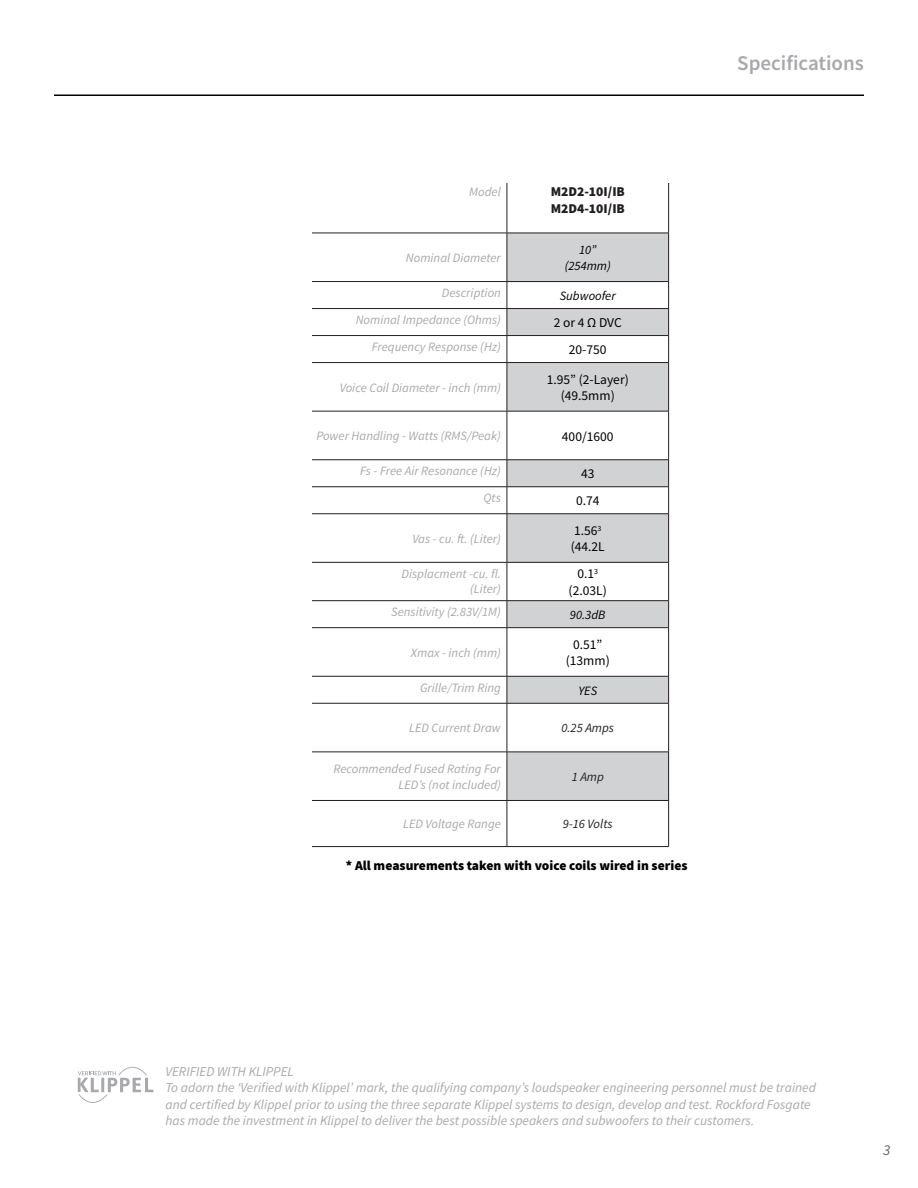
<style>
.page{position:relative;width:918px;height:1188px;background:#fff}
.page>*{position:absolute;margin:0;border:0;box-sizing:border-box;transform-origin:0 0}
.Page_Header{font:600 21px "Source Sans Pro";color:#a8a9ad}
.t1{font:italic 15px "Source Sans Pro";color:#6b6360}
.Body{font:italic 13.5px/16.2px "Source Sans Pro";color:#a8a9ad}
.Body-2{font:13.5px "Source Sans Pro";color:#000}
.Body-3{font:900 13.5px "Source Sans Pro";color:#000}
.Sub_Header{font:900 13.5px/16.2px "Source Sans Pro";color:#231f20}
.Body-4{font:italic 12.75px/15.3px "Source Sans Pro";color:#a8a9ad;text-align:right}
.Body-5{font:italic 12.75px/15.3px "Source Sans Pro";color:#000;text-align:center}
.Body-6{font:italic 12.75px "Source Sans Pro";color:#231f20}
</style>
<div class="page">
<hr style="left:54px;top:94px;width:810px;height:2px;background:#000">
<svg style="left:78px;top:1067px;width:75px;height:36px"></svg>
<svg style="left:508px;top:234px;width:160px;height:469px;fill:#d1d2d4"></svg>
<div style="left:507px;top:752px;width:162px;height:48px;background:#d1d2d4"></div>
<hr style="left:507px;top:180px;width:1px;height:53px;background:#231f20">
<hr style="left:668px;top:180px;width:1px;height:53px;background:#231f20">
<hr style="left:310px;top:233px;width:197px;height:1px;background:#231f20">
<hr style="left:507px;top:233px;width:162px;height:1px;background:#231f20">
<hr style="left:507px;top:233px;width:1px;height:48px;background:#231f20">
<hr style="left:668px;top:233px;width:1px;height:48px;background:#231f20">
<hr style="left:310px;top:281px;width:197px;height:1px;background:#231f20">
<hr style="left:507px;top:281px;width:162px;height:1px;background:#231f20">
<hr style="left:310px;top:308px;width:197px;height:1px;background:#231f20">
<hr style="left:507px;top:308px;width:162px;height:1px;background:#231f20">
<hr style="left:310px;top:335px;width:197px;height:1px;background:#231f20">
<hr style="left:507px;top:335px;width:162px;height:1px;background:#231f20">
<svg style="left:507px;top:282px;width:1px;height:80px"></svg>
<svg style="left:668px;top:282px;width:1px;height:80px"></svg>
<hr style="left:310px;top:362px;width:197px;height:1px;background:#231f20">
<hr style="left:507px;top:362px;width:162px;height:1px;background:#231f20">
<hr style="left:507px;top:363px;width:1px;height:48px;background:#231f20">
<hr style="left:668px;top:363px;width:1px;height:48px;background:#231f20">
<hr style="left:310px;top:411px;width:197px;height:1px;background:#231f20">
<hr style="left:507px;top:411px;width:162px;height:1px;background:#231f20">
<hr style="left:507px;top:411px;width:1px;height:49px;background:#231f20">
<hr style="left:668px;top:411px;width:1px;height:49px;background:#231f20">
<hr style="left:310px;top:459px;width:197px;height:1px;background:#231f20">
<hr style="left:507px;top:459px;width:162px;height:1px;background:#231f20">
<hr style="left:310px;top:486px;width:197px;height:1px;background:#231f20">
<hr style="left:507px;top:486px;width:162px;height:1px;background:#231f20">
<svg style="left:507px;top:460px;width:1px;height:53px"></svg>
<svg style="left:668px;top:460px;width:1px;height:53px"></svg>
<hr style="left:310px;top:513px;width:197px;height:1px;background:#231f20">
<hr style="left:507px;top:513px;width:162px;height:1px;background:#231f20">
<hr style="left:507px;top:514px;width:1px;height:48px;background:#231f20">
<hr style="left:668px;top:514px;width:1px;height:48px;background:#231f20">
<hr style="left:310px;top:562px;width:197px;height:1px;background:#231f20">
<hr style="left:507px;top:562px;width:162px;height:1px;background:#231f20">
<hr style="left:507px;top:563px;width:1px;height:37px;background:#231f20">
<hr style="left:668px;top:563px;width:1px;height:37px;background:#231f20">
<hr style="left:310px;top:600px;width:197px;height:1px;background:#231f20">
<hr style="left:507px;top:600px;width:162px;height:1px;background:#231f20">
<svg style="left:507px;top:601px;width:1px;height:26px"></svg>
<svg style="left:668px;top:601px;width:1px;height:26px"></svg>
<hr style="left:310px;top:627px;width:197px;height:1px;background:#231f20">
<hr style="left:507px;top:627px;width:162px;height:1px;background:#231f20">
<hr style="left:507px;top:628px;width:1px;height:48px;background:#231f20">
<hr style="left:668px;top:628px;width:1px;height:48px;background:#231f20">
<hr style="left:310px;top:676px;width:197px;height:1px;background:#231f20">
<hr style="left:507px;top:676px;width:162px;height:1px;background:#231f20">
<svg style="left:507px;top:676px;width:1px;height:27px"></svg>
<svg style="left:668px;top:676px;width:1px;height:27px"></svg>
<hr style="left:310px;top:703px;width:197px;height:1px;background:#231f20">
<hr style="left:507px;top:703px;width:162px;height:1px;background:#231f20">
<hr style="left:507px;top:703px;width:1px;height:49px;background:#231f20">
<hr style="left:668px;top:703px;width:1px;height:49px;background:#231f20">
<hr style="left:310px;top:752px;width:197px;height:1px;background:#231f20">
<hr style="left:507px;top:752px;width:162px;height:1px;background:#231f20">
<hr style="left:507px;top:752px;width:1px;height:48px;background:#231f20">
<hr style="left:668px;top:752px;width:1px;height:48px;background:#231f20">
<hr style="left:310px;top:800px;width:197px;height:1px;background:#231f20">
<hr style="left:507px;top:800px;width:162px;height:1px;background:#231f20">
<hr style="left:507px;top:801px;width:1px;height:45px;background:#231f20">
<hr style="left:668px;top:801px;width:1px;height:45px;background:#231f20">
<hr style="left:310px;top:846px;width:197px;height:1px;background:#231f20">
<hr style="left:507px;top:846px;width:162px;height:1px;background:#231f20">
<div style="left:228px;top:178px;width:530px;height:5px;background:#fff"></div>
<hr style="left:308px;top:181px;width:4px;height:673px;background:#fff">
<p class="Body-4" style="left:469px;top:184px;width:33px">Model</p>
<p class="Sub_Header" style="left:551px;top:184px;width:76px">M2D2-10I/IB<br>M2D4-10I/IB</p>
<p class="Body-4" style="left:406px;top:250px;width:96px">Nominal Diameter</p>
<p class="Body-5" style="left:565px;top:242px;width:48px">10” (254mm)</p>
<p class="Body-4" style="left:442px;top:285px;width:60px">Description</p>
<p class="Body-5" style="left:560px;top:288px;width:57px">Subwoofer</p>
<p class="Body-4" style="left:356px;top:312px;width:147px">Nominal Impedance (Ohms)</p>
<p class="Body-2" style="left:554px;top:314px;width:70px">2 or 4 Ω DVC</p>
<p class="Body-4" style="left:372px;top:339px;width:131px">Frequency Response (Hz)</p>
<p class="Body-2" style="left:569px;top:341px;width:39px">20-750</p>
<p class="Body-4" style="left:340px;top:380px;width:163px">Voice Coil Diameter - inch (mm)</p>
<p class="Body-2" style="left:547px;top:371px;width:84px">1.95” (2-Layer)</p>
<p class="Body-2" style="left:561px;top:387px;width:56px">(49.5mm)</p>
<p class="Body-4" style="left:316px;top:428px;width:186px">Power Handling - Watts (RMS/Peak)</p>
<p class="Body-2" style="left:562px;top:427px;width:53px">400/1600</p>
<p class="Body-4" style="left:360px;top:463px;width:142px">Fs - Free Air Resonance (Hz)</p>
<p class="Body-2" style="left:581px;top:465px;width:15px">43</p>
<p class="Body-4" style="left:484px;top:490px;width:19px">Qts</p>
<p class="Body-2" style="left:576px;top:492px;width:25px">0.74</p>
<p class="Body-4" style="left:412px;top:531px;width:90px">Vas - cu. ft. (Liter)</p>
<p class="Body-2" style="left:574px;top:522px;width:29px">1.56<sup>3</sup></p>
<p class="Body-2" style="left:571px;top:538px;width:36px">(44.2L</p>
<p class="Body-4" style="left:402px;top:566px;width:101px">Displacment -cu. fl. (Liter)</p>
<p class="Body-2" style="left:577px;top:565px;width:22px">0.1<sup>3</sup></p>
<p class="Body-2" style="left:569px;top:582px;width:40px">(2.03L)</p>
<p class="Body-4" style="left:391px;top:604px;width:111px">Sensitivity (2.83V/1M)</p>
<p class="Body-5" style="left:570px;top:607px;width:37px">90.3dB</p>
<p class="Body-4" style="left:411px;top:645px;width:92px">Xmax - inch (mm)</p>
<p class="Body-2" style="left:573px;top:636px;width:31px">0.51”</p>
<p class="Body-2" style="left:566px;top:652px;width:45px">(13mm)</p>
<p class="Body-4" style="left:420px;top:680px;width:82px">Grille/Trim Ring</p>
<p class="Body-5" style="left:578px;top:683px;width:20px">YES</p>
<p class="Body-4" style="left:409px;top:720px;width:93px">LED Current Draw</p>
<p class="Body-6" style="left:561px;top:720px;width:54px">0.25 Amps</p>
<p class="Body-4" style="left:333px;top:761px;width:169px">Recommended Fused Rating For<br>LED’s (not included)</p>
<p class="Body-6" style="left:572px;top:769px;width:34px">1 Amp</p>
<p class="Body-4" style="left:403px;top:816px;width:99px">LED Voltage Range</p>
<p class="Body-6" style="left:563px;top:816px;width:51px">9-16 Volts</p>
<p class="Body-3" style="left:346px;top:856px;width:343px">* All measurements taken with voice coils wired in series</p>
<p class="Page_Header" style="left:737px;top:49px;width:128px">Specifications</p>
<p class="Body" style="left:165px;top:1064px;width:652px">VERIFIED WITH KLIPPEL<br>To adorn the ‘Verified with Klippel’ mark, the qualifying company’s loudspeaker engineering personnel must be trained and certified by Klippel prior to using the three separate Klippel systems to design, develop and test. Rockford Fosgate has made the investment in Klippel to deliver the best possible speakers and subwoofers to their customers.</p>
<p class="t1" style="left:883px;top:1141px;width:9px">3</p>
</div>
